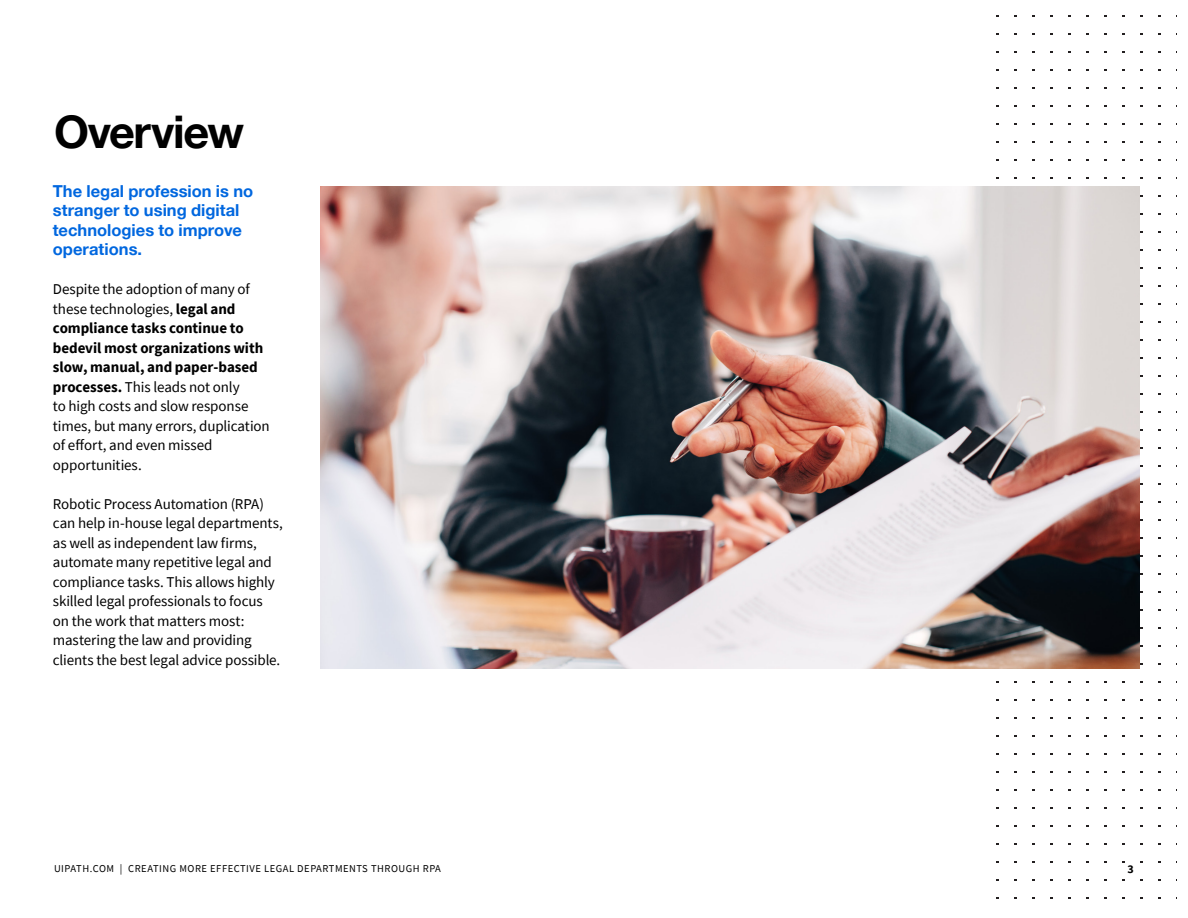
<style>
.page{position:relative;width:1188px;height:918px;background:#fff}
.page>*{position:absolute;margin:0;border:0;box-sizing:border-box;transform-origin:0 0}
.t1{font:700 45px "Helvetica Neue";letter-spacing:-.03em;color:#000}
.body_copy{font:700 16.5px/19.5px "Helvetica Neue LT Pro";color:#0067df}
.body_copy-2{font:15px/19.5px "Source Sans Pro";letter-spacing:-.01em;color:#000}
.t2{font:700 12px "Source Sans Pro";color:#000}
.t3{font:10.5px "Source Sans Pro";letter-spacing:.05em;color:#000}
.s1{font-weight:700}
</style>
<div class="page">
<svg style="left:996px;top:15px;width:165px;height:884px"></svg>
<img style="left:321px;top:186px;width:818px;height:483px">
<p class="t1" style="left:54px;top:96px;width:192px">Overview</p>
<p class="body_copy" style="left:53px;top:181px;width:202px">The legal profession is no stranger to using digital technologies to improve operations.</p>
<p class="body_copy-2" style="left:53px;top:280px;width:218px">Despite the adoption of many of these technologies, <span class="s1">legal and compliance tasks continue to bedevil most organizations with slow, manual, and paper-based processes.</span> This leads not only<br>to high costs and slow response times, but many errors, duplication of effort, and even missed opportunities.</p>
<p class="body_copy-2" style="left:53px;top:494px;width:232px">Robotic Process Automation (RPA) can help in-house legal departments, as well as independent law firms, automate many repetitive legal and compliance tasks. This allows highly skilled legal professionals to focus<br>on the work that matters most: mastering the law and providing clients the best legal advice possible.</p>
<p class="t3" style="left:54px;top:862px;width:389px">UIPATH.COM | CREATING MORE EFFECTIVE LEGAL DEPARTMENTS THROUGH RPA</p>
<p class="t2" style="left:1128px;top:861px;width:8px">3</p>
</div>
